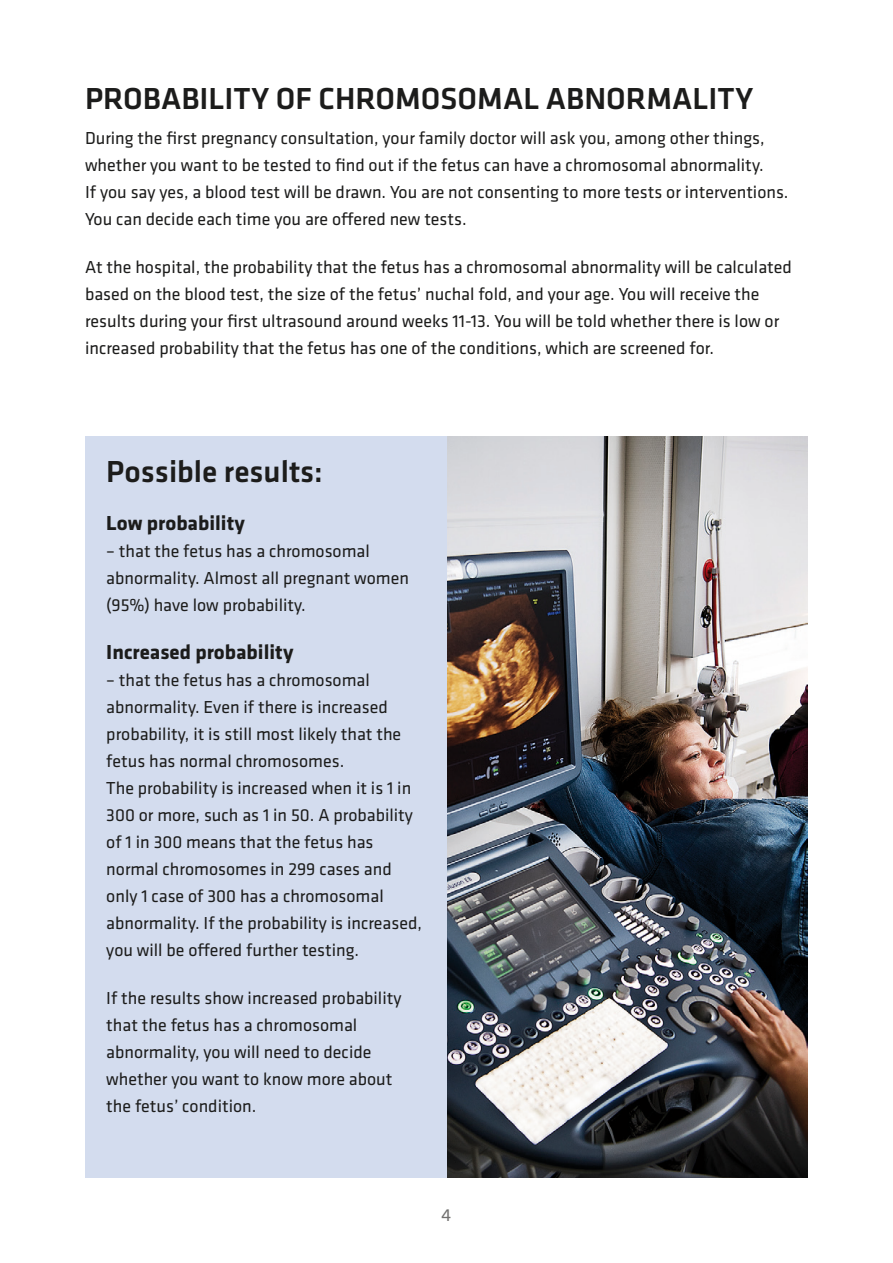
<style>
.page{position:relative;width:893px;height:1263px;background:#fff}
.page>*{position:absolute;margin:0;border:0;box-sizing:border-box;transform-origin:0 0}
.t1{font:500 31.5px "Klavika";color:#1c1c1b}
.t2{font:700 21px "Klavika";color:#1c1c1b}
.t3{font:18px/27px "Klavika";color:#1c1c1b}
.t4{font:18px "Klavika";color:#71706f}
</style>
<div class="page">
<img style="left:446px;top:437px;width:362px;height:741px">
<div style="left:85px;top:437px;width:361px;height:741px;background:#d3dcee"></div>
<h1 class="t1" style="left:85px;top:77px;width:670px">PROBABILITY OF CHROMOSOMAL ABNORMALITY</h1>
<p class="t3" style="left:85px;top:124px;width:705px">During the first pregnancy consultation, your family doctor will ask you, among other things, whether you want to be tested to find out if the fetus can have a chromosomal abnormality.<br>If you say yes, a blood test will be drawn. You are not consenting to more tests or interventions.<br>You can decide each time you are offered new tests.</p>
<p class="t3" style="left:85px;top:253px;width:708px">At the hospital, the probability that the fetus has a chromosomal abnormality will be calculated based on the blood test, the size of the fetus’ nuchal fold, and your age. You will receive the results during your first ultrasound around weeks 11-13. You will be told whether there is low or increased probability that the fetus has one of the conditions, which are screened for.</p>
<h1 class="t1" style="left:106px;top:450px;width:218px">Possible results:</h1>
<p class="t2" style="left:106px;top:508px;width:140px">Low probability</p>
<p class="t3" style="left:106px;top:537px;width:304px">– that the fetus has a chromosomal abnormality. Almost all pregnant women (95%) have low probability.</p>
<p class="t2" style="left:106px;top:637px;width:189px">Increased probability</p>
<p class="t3" style="left:106px;top:666px;width:317px">– that the fetus has a chromosomal abnormality. Even if there is increased probability, it is still most likely that the fetus has normal chromosomes.<br>The probability is increased when it is 1 in 300 or more, such as 1 in 50. A probability of 1 in 300 means that the fetus has normal chromosomes in 299 cases and only 1 case of 300 has a chromosomal abnormality. If the probability is increased, you will be offered further testing.</p>
<p class="t3" style="left:106px;top:984px;width:297px">If the results show increased probability that the fetus has a chromosomal abnormality, you will need to decide whether you want to know more about the fetus’ condition.</p>
<p class="t4" style="left:442px;top:1203px;width:11px">4</p>
</div>
